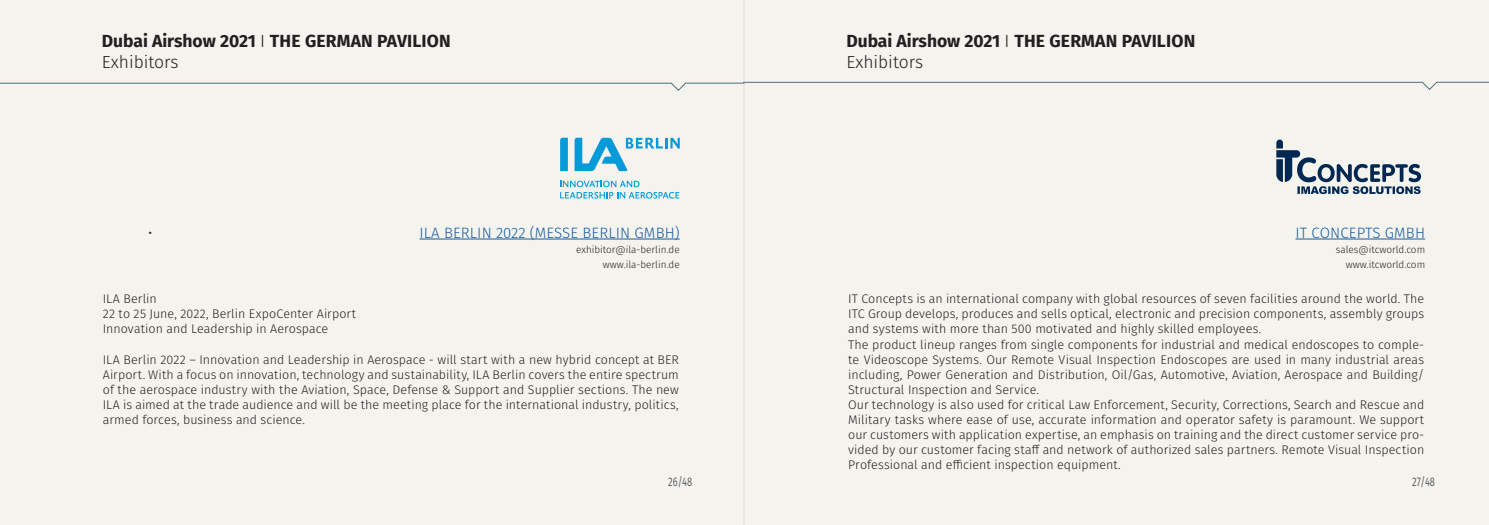
<style>
.page{position:relative;width:1489px;height:525px;background:#fff}
.page>*{position:absolute;margin:0;border:0;box-sizing:border-box;transform-origin:0 0}
.t1{font:700 17.5px "Fira Sans";color:#231f20}
.t2{font:300 17.5px "Fira Sans";color:#231f20}
.t3{font:300 15px "Fira Sans";letter-spacing:.01em;color:#175d9e}
.t4{font:300 15px "Fira Sans";color:#231f20}
.t5{font:300 12.5px/15px "Fira Sans";letter-spacing:.005em;color:#231f20;text-align:justify}
.t6{font:12.5px "Fira Sans";color:#57585a;scale:.75 1}
.t7{font:300 10px "Fira Sans";color:#231f20}
.s1{font-weight:300}
</style>
<div class="page">
<div style="left:0;top:0;width:744px;height:524px;background:#f5f3ee"></div>
<div style="left:743px;top:0;width:745px;height:524px;background:#f5f3ee"></div>
<svg style="left:0;top:81px;width:1488px;height:11px"></svg>
<hr style="left:419px;top:238px;width:260px;height:1px;background:#175d9e">
<svg style="left:560px;top:138px;width:8px;height:33px"></svg>
<svg style="left:574px;top:138px;width:105px;height:33px"></svg>
<svg style="left:560px;top:180px;width:119px;height:18px"></svg>
<hr style="left:1295px;top:238px;width:129px;height:1px;background:#175d9e">
<svg style="left:1276px;top:139px;width:144px;height:55px"></svg>
<p class="t1" style="left:102px;top:27px;width:350px">Dubai Airshow 2021 <span class="s1">I</span> THE GERMAN PAVILION</p>
<p class="t2" style="left:102px;top:50px;width:78px">Exhibitors</p>
<p class="t4" style="left:148px;top:221px;width:6px">•</p>
<p class="t3" style="left:419px;top:221px;width:262px">ILA BERLIN 2022 (MESSE BERLIN GMBH)</p>
<p class="t7" style="left:576px;top:242px;width:105px">exhibitor@ila-berlin.de</p>
<p class="t7" style="left:603px;top:257px;width:78px">www.ila-berlin.de</p>
<p class="t5" style="left:103px;top:291px;width:55px">ILA Berlin</p>
<p class="t5" style="left:103px;top:306px;width:255px">22 to 25 June, 2022, Berlin ExpoCenter Airport</p>
<p class="t5" style="left:103px;top:321px;width:227px">Innovation and Leadership in Aerospace</p>
<p class="t5" style="left:103px;top:351px;width:577px">ILA Berlin 2022 – Innovation and Leadership in Aerospace - will start with a new hybrid concept at BER Airport. With a focus on innovation, technology and sustainability, ILA Berlin covers the entire spectrum of the aerospace industry with the Aviation, Space, Defense &amp; Support and Supplier sections. The new ILA is aimed at the trade audience and will be the meeting place for the international industry, politics, armed forces, business and science.</p>
<p class="t1" style="left:846px;top:27px;width:350px">Dubai Airshow 2021 <span class="s1">I</span> THE GERMAN PAVILION</p>
<p class="t2" style="left:846px;top:50px;width:78px">Exhibitors</p>
<p class="t3" style="left:1295px;top:221px;width:131px">IT CONCEPTS GMBH</p>
<p class="t7" style="left:1335px;top:242px;width:91px">sales@itcworld.com</p>
<p class="t7" style="left:1345px;top:257px;width:81px">www.itcworld.com</p>
<p class="t5" style="left:848px;top:291px;width:577px">IT Concepts is an international company with global resources of seven facilities around the world. The ITC Group develops, produces and sells optical, electronic and precision components, assembly groups and systems with more than 500 motivated and highly skilled employees.</p>
<p class="t5" style="left:848px;top:336px;width:577px">The product lineup ranges from single components for industrial and medical endoscopes to comple&shy;te Videoscope Systems. Our Remote Visual Inspection Endoscopes are used in many industrial areas including, Power Generation and Distribution, Oil/Gas, Automotive, Aviation, Aerospace and Building/ Structural Inspection and Service.</p>
<p class="t5" style="left:848px;top:396px;width:577px">Our technology is also used for critical Law Enforcement, Security, Corrections, Search and Rescue and Military tasks where ease of use, accurate information and operator safety is paramount. We support our customers with application expertise, an emphasis on training and the direct customer service pro&shy;vided by our customer facing staff and network of authorized sales partners. Remote Visual Inspection Professional and efficient inspection equipment.</p>
<p class="t6" style="left:668px;top:472px;width:33px">26/48</p>
<p class="t6" style="left:1412px;top:472px;width:32px">27/48</p>
</div>
